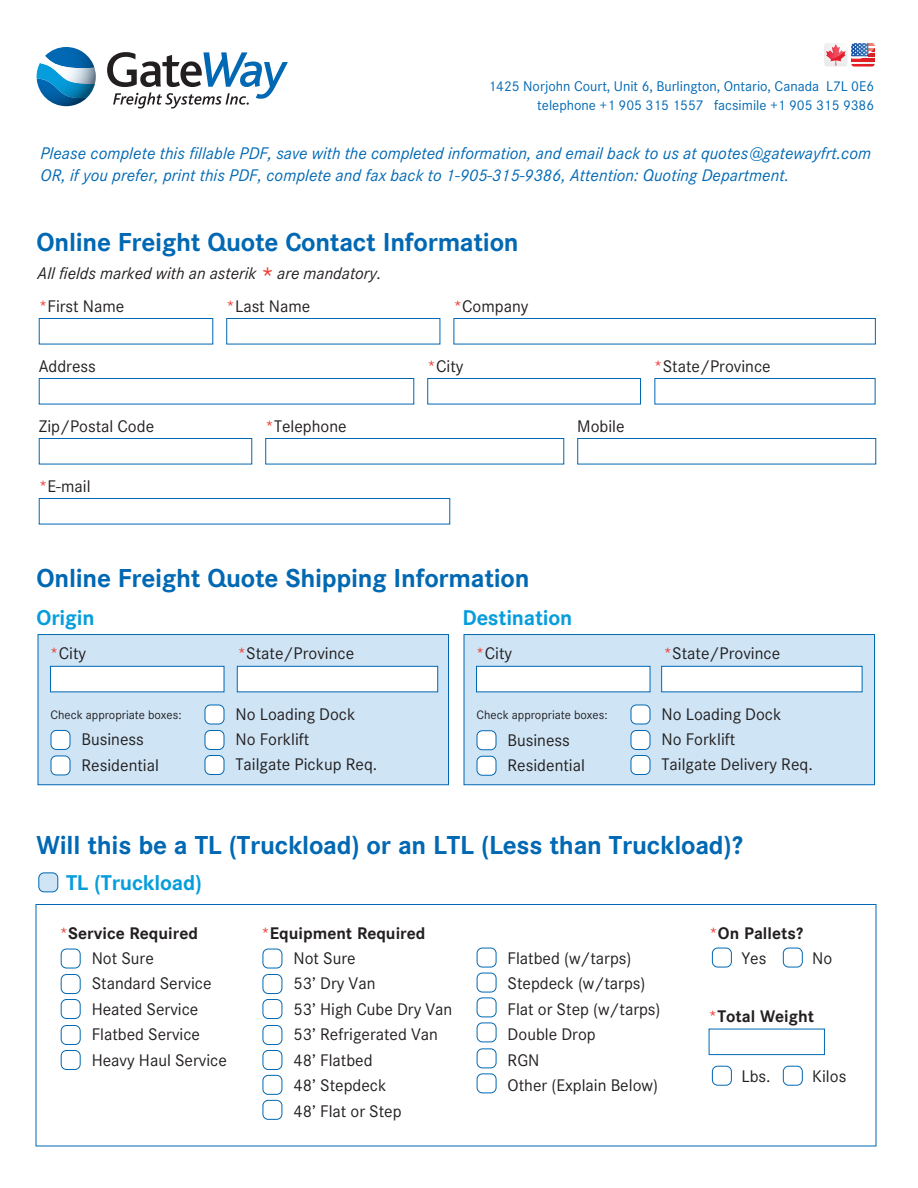
<style>
.page{position:relative;width:918px;height:1188px;background:#fff}
.page>*{position:absolute;margin:0;border:0;box-sizing:border-box;transform-origin:0 0}
.t1{font:700 25.5px "Corporate SBQ";letter-spacing:-.01em;color:#0168b3}
.t2{font:700 21px "Corporate SBQ";letter-spacing:-.01em;color:#069ddc}
.t3{font:16.5px/25.5px "Corporate SBQ";color:#231f20}
.t4{font:italic 16.5px/22.5px "Corporate SBQ";letter-spacing:.005em;color:#0168b3}
.t5{font:700 16.5px "Corporate SBQ";color:#231f20}
.t6{font:italic 16.5px/33px "Corporate SBQ";color:#231f20}
.t7{font:13.8px "Corporate SBQ";color:#0168b3}
.t8{font:12px "Corporate SBQ";color:#231f20}
.s1{font-style:normal;font-size:27px;color:#ee3e35}
.s2{font-style:normal;color:#ee3e35}
.s3{font-style:normal}
.s4{color:#ee3e35}
.s5{font-weight:400;color:#ee3e35}
</style>
<div class="page">
<div style="left:36px;top:904px;width:840px;height:242px;border:1px solid #0168b3"></div>
<div style="left:464px;top:634px;width:411px;height:151px;background:#cfe5f6;border:1px solid #0168b3"></div>
<div style="left:38px;top:634px;width:411px;height:151px;background:#cfe5f6;border:1px solid #0168b3"></div>
<svg style="left:107px;top:52px;width:181px;height:57px"></svg>
<svg style="left:37px;top:47px;width:59px;height:59px"></svg>
<svg style="left:37px;top:47px;width:59px;height:59px;background:#358abb"></svg>
<svg style="left:824px;top:43px;width:51px;height:24px"></svg>
<div style="left:39px;top:318px;width:174px;height:26px;border:1px solid #0168b3"></div>
<div style="left:226px;top:318px;width:214px;height:26px;border:1px solid #0168b3"></div>
<div style="left:454px;top:318px;width:422px;height:26px;border:1px solid #0168b3"></div>
<div style="left:50px;top:666px;width:174px;height:26px;background:#fff;border:1px solid #0168b3"></div>
<div style="left:237px;top:666px;width:201px;height:26px;background:#fff;border:1px solid #0168b3"></div>
<div style="left:661px;top:666px;width:201px;height:26px;background:#fff;border:1px solid #0168b3"></div>
<div style="left:39px;top:378px;width:375px;height:26px;border:1px solid #0168b3"></div>
<div style="left:427px;top:378px;width:214px;height:26px;border:1px solid #0168b3"></div>
<div style="left:654px;top:378px;width:222px;height:26px;border:1px solid #0168b3"></div>
<div style="left:39px;top:438px;width:213px;height:26px;border:1px solid #0168b3"></div>
<div style="left:265px;top:438px;width:299px;height:26px;border:1px solid #0168b3"></div>
<div style="left:577px;top:438px;width:299px;height:26px;border:1px solid #0168b3"></div>
<div style="left:39px;top:498px;width:411px;height:26px;border:1px solid #0168b3"></div>
<div style="left:51px;top:730px;width:19px;height:19px;background:#fff;border-radius:5px"></div>
<div style="left:51px;top:730px;width:19px;height:20px;border:1px solid #0168b3;border-radius:5px"></div>
<div style="left:51px;top:756px;width:19px;height:19px;background:#fff;border-radius:5px"></div>
<div style="left:51px;top:756px;width:19px;height:19px;border:1px solid #0168b3;border-radius:5px"></div>
<div style="left:205px;top:705px;width:19px;height:19px;background:#fff;border-radius:5px"></div>
<div style="left:205px;top:705px;width:19px;height:19px;border:1px solid #0168b3;border-radius:5px"></div>
<div style="left:205px;top:730px;width:19px;height:20px;background:#fff;border-radius:5px"></div>
<div style="left:205px;top:730px;width:19px;height:20px;border:1px solid #0168b3;border-radius:5px"></div>
<div style="left:205px;top:755px;width:19px;height:20px;background:#fff;border-radius:5px"></div>
<div style="left:205px;top:755px;width:19px;height:20px;border:1px solid #0168b3;border-radius:5px"></div>
<div style="left:476px;top:666px;width:174px;height:26px;background:#fff;border:1px solid #0168b3"></div>
<div style="left:477px;top:731px;width:19px;height:19px;background:#fff;border-radius:5px"></div>
<div style="left:477px;top:730px;width:19px;height:20px;border:1px solid #0168b3;border-radius:5px"></div>
<div style="left:477px;top:756px;width:19px;height:19px;background:#fff;border-radius:5px"></div>
<div style="left:477px;top:756px;width:19px;height:20px;border:1px solid #0168b3;border-radius:5px"></div>
<div style="left:631px;top:705px;width:19px;height:19px;background:#fff;border-radius:5px"></div>
<div style="left:631px;top:705px;width:19px;height:19px;border:1px solid #0168b3;border-radius:5px"></div>
<div style="left:631px;top:730px;width:19px;height:20px;background:#fff;border-radius:5px"></div>
<div style="left:631px;top:730px;width:19px;height:20px;border:1px solid #0168b3;border-radius:5px"></div>
<div style="left:631px;top:755px;width:19px;height:20px;background:#fff;border-radius:5px"></div>
<div style="left:631px;top:755px;width:19px;height:20px;border:1px solid #0168b3;border-radius:5px"></div>
<div style="left:39px;top:873px;width:19px;height:19px;background:#cfe5f6;border-radius:5px"></div>
<div style="left:38px;top:872px;width:20px;height:20px;border:1px solid #0168b3;border-radius:5px"></div>
<div style="left:61px;top:949px;width:20px;height:19px;border:1px solid #0168b3;border-radius:5px"></div>
<div style="left:61px;top:974px;width:20px;height:20px;border:1px solid #0168b3;border-radius:5px"></div>
<div style="left:61px;top:999px;width:20px;height:20px;border:1px solid #0168b3;border-radius:5px"></div>
<div style="left:61px;top:1025px;width:20px;height:20px;border:1px solid #0168b3;border-radius:5px"></div>
<div style="left:61px;top:1050px;width:20px;height:20px;border:1px solid #0168b3;border-radius:5px"></div>
<div style="left:263px;top:949px;width:19px;height:19px;border:1px solid #0168b3;border-radius:5px"></div>
<div style="left:263px;top:974px;width:19px;height:20px;border:1px solid #0168b3;border-radius:5px"></div>
<div style="left:263px;top:999px;width:19px;height:20px;border:1px solid #0168b3;border-radius:5px"></div>
<div style="left:263px;top:1025px;width:19px;height:20px;border:1px solid #0168b3;border-radius:5px"></div>
<div style="left:263px;top:1050px;width:19px;height:20px;border:1px solid #0168b3;border-radius:5px"></div>
<div style="left:263px;top:1075px;width:19px;height:20px;border:1px solid #0168b3;border-radius:5px"></div>
<div style="left:263px;top:1100px;width:19px;height:20px;border:1px solid #0168b3;border-radius:5px"></div>
<div style="left:477px;top:948px;width:19px;height:19px;border:1px solid #0168b3;border-radius:5px"></div>
<div style="left:477px;top:973px;width:19px;height:19px;border:1px solid #0168b3;border-radius:5px"></div>
<div style="left:712px;top:948px;width:20px;height:19px;border:1px solid #0168b3;border-radius:5px"></div>
<div style="left:783px;top:948px;width:20px;height:19px;border:1px solid #0168b3;border-radius:5px"></div>
<div style="left:712px;top:1066px;width:20px;height:20px;border:1px solid #0168b3;border-radius:5px"></div>
<div style="left:783px;top:1066px;width:20px;height:20px;border:1px solid #0168b3;border-radius:5px"></div>
<div style="left:477px;top:998px;width:19px;height:19px;border:1px solid #0168b3;border-radius:5px"></div>
<div style="left:477px;top:1023px;width:19px;height:19px;border:1px solid #0168b3;border-radius:5px"></div>
<div style="left:477px;top:1049px;width:19px;height:19px;border:1px solid #0168b3;border-radius:5px"></div>
<div style="left:477px;top:1074px;width:19px;height:19px;border:1px solid #0168b3;border-radius:5px"></div>
<div style="left:709px;top:1029px;width:116px;height:26px;border:1px solid #0168b3"></div>
<p class="t7" style="left:488px;top:78px;width:387px">1425 Norjohn Court, Unit 6, Burlington, Ontario, Canada L7L 0E6</p>
<p class="t7" style="left:537px;top:97px;width:338px">telephone +1 905 315 1557 facsimile +1 905 315 9386</p>
<p class="t4" style="left:41px;top:142px;width:832px">Please complete this fillable PDF, save with the completed information, and email back to us at quotes@gatewayfrt.com<br>OR, if you prefer, print this PDF, complete and fax back to 1-905-315-9386, Attention: Quoting Department.</p>
<h1 class="t1" style="left:37px;top:227px;width:484px">Online Freight Quote Contact Information</h1>
<p class="t6" style="left:38px;top:256px;width:345px">All fields marked with an asterik <span class="s1">*</span> are mandatory. <span class="s2">*</span><span class="s3">First Name</span></p>
<p class="t3" style="left:226px;top:293px;width:86px"><span class="s4">*</span>Last Name</p>
<p class="t3" style="left:453px;top:293px;width:77px"><span class="s4">*</span>Company</p>
<p class="t3" style="left:39px;top:353px;width:59px">Address</p>
<p class="t3" style="left:427px;top:353px;width:38px"><span class="s4">*</span>City</p>
<p class="t3" style="left:654px;top:353px;width:118px"><span class="s4">*</span>State/Province</p>
<p class="t3" style="left:39px;top:413px;width:117px">Zip/Postal Code</p>
<p class="t3" style="left:265px;top:413px;width:83px"><span class="s4">*</span>Telephone</p>
<p class="t3" style="left:577px;top:413px;width:49px">Mobile</p>
<p class="t3" style="left:39px;top:473px;width:53px"><span class="s4">*</span>E-mail</p>
<h1 class="t1" style="left:37px;top:563px;width:495px">Online Freight Quote Shipping Information</h1>
<p class="t2" style="left:37px;top:604px;width:59px">Origin</p>
<p class="t3" style="left:50px;top:641px;width:38px"><span class="s4">*</span>City</p>
<p class="t3" style="left:237px;top:641px;width:118px"><span class="s4">*</span>State/Province</p>
<p class="t2" style="left:463px;top:604px;width:111px">Destination</p>
<p class="t3" style="left:476px;top:641px;width:38px"><span class="s4">*</span>City</p>
<p class="t3" style="left:235px;top:702px;width:143px">No Loading Dock<br>No Forklift<br>Tailgate Pickup Req.</p>
<p class="t8" style="left:51px;top:708px;width:132px">Check appropriate boxes:</p>
<p class="t8" style="left:477px;top:708px;width:132px">Check appropriate boxes:</p>
<p class="t3" style="left:81px;top:727px;width:64px">Business</p>
<p class="t3" style="left:507px;top:727px;width:64px">Business</p>
<p class="t3" style="left:81px;top:752px;width:79px">Residential</p>
<p class="t3" style="left:507px;top:753px;width:79px">Residential</p>
<p class="t3" style="left:664px;top:641px;width:118px"><span class="s4">*</span>State/Province</p>
<p class="t3" style="left:661px;top:702px;width:153px">No Loading Dock<br>No Forklift<br>Tailgate Delivery Req.</p>
<h1 class="t1" style="left:37px;top:830px;width:708px">Will this be a TL (Truckload) or an LTL (Less than Truckload)?</h1>
<p class="t2" style="left:66px;top:870px;width:137px">TL (Truckload)</p>
<p class="t5" style="left:59px;top:923px;width:140px"><span class="s5">*</span>Service Required</p>
<p class="t5" style="left:261px;top:923px;width:166px"><span class="s5">*</span>Equipment Required</p>
<p class="t5" style="left:709px;top:923px;width:95px"><span class="s5">*</span>On Pallets?</p>
<p class="t3" style="left:92px;top:946px;width:137px">Not Sure<br>Standard Service<br>Heated Service<br>Flatbed Service<br>Heavy Haul Service</p>
<p class="t3" style="left:293px;top:946px;width:160px">Not Sure<br>53’ Dry Van<br>53’ High Cube Dry Van<br>53’ Refrigerated Van<br>48’ Flatbed<br>48’ Stepdeck<br>48’ Flat or Step</p>
<p class="t3" style="left:508px;top:946px;width:154px">Flatbed (w/tarps)<br>Stepdeck (w/tarps)<br>Flat or Step (w/tarps)<br>Double Drop<br>RGN<br>Other (Explain Below)</p>
<p class="t3" style="left:741px;top:946px;width:27px">Yes</p>
<p class="t3" style="left:812px;top:946px;width:22px">No</p>
<p class="t5" style="left:709px;top:1006px;width:107px"><span class="s5">*</span>Total Weight</p>
<p class="t3" style="left:741px;top:1064px;width:31px">Lbs.</p>
<p class="t3" style="left:812px;top:1064px;width:36px">Kilos</p>
</div>
